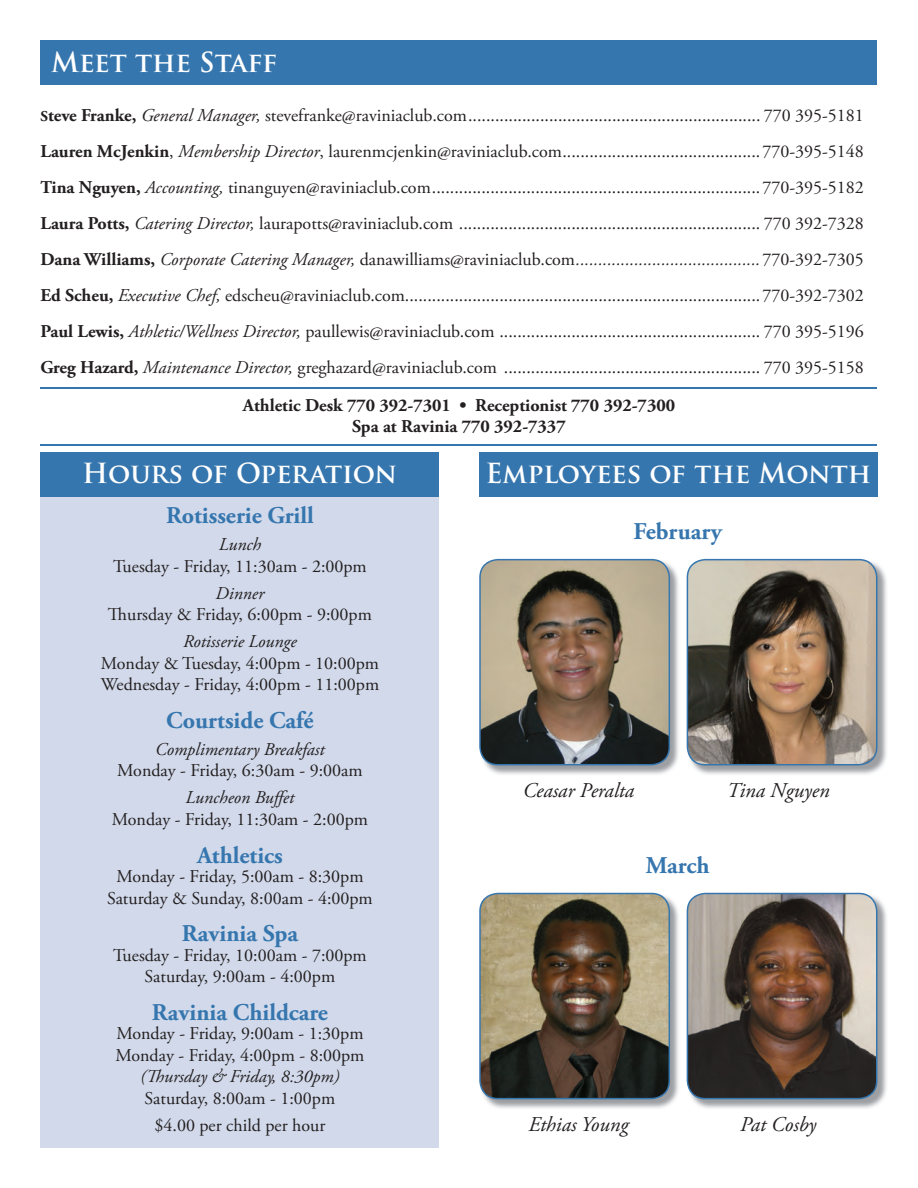
<style>
.page{position:relative;width:918px;height:1188px;background:#fff}
.page>*{position:absolute;margin:0;border:0;box-sizing:border-box;transform-origin:0 0}
.t1{font:700 27px "Trajan Pro";color:#fff}
.t2{font:700 24px "Adobe Garamond Pro";color:#3676ae}
.t3{font:italic 21px "Adobe Garamond Pro";color:#231f20}
.t4{font:18px/21.6px "Adobe Garamond Pro";color:#231f20;text-align:center}
.t5{font:italic 18px "Adobe Garamond Pro";color:#231f20}
.t6{font:700 18px "Adobe Garamond Pro";color:#231f20}
.s1{font-weight:700;font-size:15px}
.s2{font-weight:700}
.s3{font-style:italic}
.s4{font-weight:700;font-style:normal}
.s5{font-style:normal}
</style>
<div class="page">
<div style="left:40px;top:492px;width:399px;height:656px;background:#d1d9ea"></div>
<div style="left:40px;top:40px;width:838px;height:45px;background:#3676ae"></div>
<div style="left:40px;top:452px;width:399px;height:45px;background:#3676ae"></div>
<div style="left:479px;top:452px;width:399px;height:45px;background:#3676ae"></div>
<hr style="left:40px;top:444px;width:838px;height:2px;background:#3676ae">
<hr style="left:40px;top:387px;width:838px;height:2px;background:#3676ae">
<img style="left:486px;top:565px;width:193px;height:209px">
<svg style="left:479px;top:559px;width:191px;height:207px;background:#847867"></svg>
<img style="left:485px;top:899px;width:194px;height:209px">
<svg style="left:479px;top:893px;width:191px;height:206px;background:#6d634f"></svg>
<img style="left:693px;top:565px;width:194px;height:209px">
<svg style="left:687px;top:559px;width:191px;height:207px;background:#857768"></svg>
<img style="left:692px;top:899px;width:195px;height:209px">
<svg style="left:687px;top:893px;width:191px;height:206px;background:#6b5d55"></svg>
<h1 class="t1" style="left:51px;top:45px;width:228px">Meet the Staff</h1>
<p class="t4" style="left:40px;top:105px;width:825px"><span class="s1">S</span><span class="s2">teve Franke,</span> <span class="s3">General Manager,</span> stevefranke@raviniaclub.com ................................................................. 770 395-5181</p>
<p class="t4" style="left:40px;top:141px;width:825px"><span class="s2">Lauren McJenkin</span>, <span class="s3">Membership Director</span>, laurenmcjenkin@raviniaclub.com ............................................770-395-5148</p>
<p class="t4" style="left:40px;top:177px;width:825px"><span class="s2">Tina Nguyen,</span> <span class="s3">Accounting,</span> tinanguyen@raviniaclub.com .........................................................................770-395-5182</p>
<p class="t4" style="left:40px;top:213px;width:825px"><span class="s2">Laura Potts,</span> <span class="s3">Catering Director,</span> laurapotts@raviniaclub.com ................................................................... 770 392-7328</p>
<p class="t5" style="left:40px;top:249px;width:825px"><span class="s4">Dana Williams,</span> Corporate Catering Manager, <span class="s5">danawilliams@raviniaclub.com</span> .........................................<span class="s5">770-392-7305</span></p>
<p class="t4" style="left:40px;top:285px;width:825px"><span class="s2">Ed Scheu,</span> <span class="s3">Executive Chef,</span> edscheu@raviniaclub.com ...............................................................................770-392-7302</p>
<p class="t4" style="left:40px;top:321px;width:825px"><span class="s2">Paul Lewis,</span> <span class="s3">Athletic/Wellness Director,</span> paullewis@raviniaclub.com .......................................................... 770 395-5196</p>
<p class="t4" style="left:40px;top:357px;width:825px"><span class="s2">Greg Hazard,</span> <span class="s3">Maintenance Director,</span> greghazard@raviniaclub.com ......................................................... 770 395-5158</p>
<p class="t6" style="left:243px;top:394px;width:434px">Athletic Desk 770 392-7301 • Receptionist 770 392-7300</p>
<p class="t6" style="left:352px;top:416px;width:215px">Spa at Ravinia 770 392-7337</p>
<h1 class="t1" style="left:82px;top:456px;width:316px">Hours of Operation</h1>
<h1 class="t1" style="left:485px;top:456px;width:387px">Employees of the Month</h1>
<h2 class="t2" style="left:633px;top:518px;width:90px">February</h2>
<h2 class="t2" style="left:166px;top:501px;width:149px">Rotisserie Grill</h2>
<p class="t5" style="left:219px;top:533px;width:44px">Lunch</p>
<p class="t4" style="left:113px;top:556px;width:255px">Tuesday - Friday, 11:30am - 2:00pm</p>
<p class="t5" style="left:216px;top:582px;width:50px">Dinner</p>
<p class="t4" style="left:108px;top:604px;width:265px">Thursday &amp; Friday, 6:00pm - 9:00pm</p>
<p class="t5" style="left:183px;top:631px;width:115px">Rotisserie Lounge</p>
<p class="t4" style="left:101px;top:653px;width:280px;text-align:left">Monday &amp; Tuesday, 4:00pm - 10:00pm<br>Wednesday - Friday, 4:00pm - 11:00pm</p>
<h2 class="t2" style="left:166px;top:706px;width:149px">Courtside Café</h2>
<p class="t5" style="left:155px;top:738px;width:171px">Complimentary Breakfast</p>
<p class="t4" style="left:117px;top:761px;width:247px">Monday - Friday, 6:30am - 9:00am</p>
<p class="t5" style="left:186px;top:787px;width:110px">Luncheon Buffet</p>
<p class="t4" style="left:112px;top:809px;width:258px">Monday - Friday, 11:30am - 2:00pm</p>
<h2 class="t2" style="left:197px;top:841px;width:87px">Athletics</h2>
<p class="t4" style="left:107px;top:866px;width:267px">Monday - Friday, 5:00am - 8:30pm<br>Saturday &amp; Sunday, 8:00am - 4:00pm</p>
<h2 class="t2" style="left:182px;top:920px;width:118px">Ravinia Spa</h2>
<p class="t4" style="left:113px;top:945px;width:255px">Tuesday - Friday, 10:00am - 7:00pm<br>Saturday, 9:00am - 4:00pm</p>
<h2 class="t2" style="left:152px;top:998px;width:178px">Ravinia Childcare</h2>
<p class="t4" style="left:115px;top:1023px;width:251px;text-align:left">Monday - Friday, 9:00am - 1:30pm<br>Monday - Friday, 4:00pm - 8:00pm</p>
<p class="t5" style="left:140px;top:1066px;width:200px">(Thursday &amp; Friday, 8:30pm)</p>
<p class="t4" style="left:145px;top:1086px;width:192px;line-height:27px">Saturday, 8:00am - 1:00pm $4.00 per child per hour</p>
<p class="t3" style="left:523px;top:778px;width:113px">Ceasar Peralta</p>
<p class="t3" style="left:727px;top:778px;width:104px">Tina Nguyen</p>
<h2 class="t2" style="left:646px;top:852px;width:65px">March</h2>
<p class="t3" style="left:740px;top:1112px;width:77px">Pat Cosby</p>
<p class="t3" style="left:529px;top:1112px;width:101px">Ethias Young</p>
</div>
